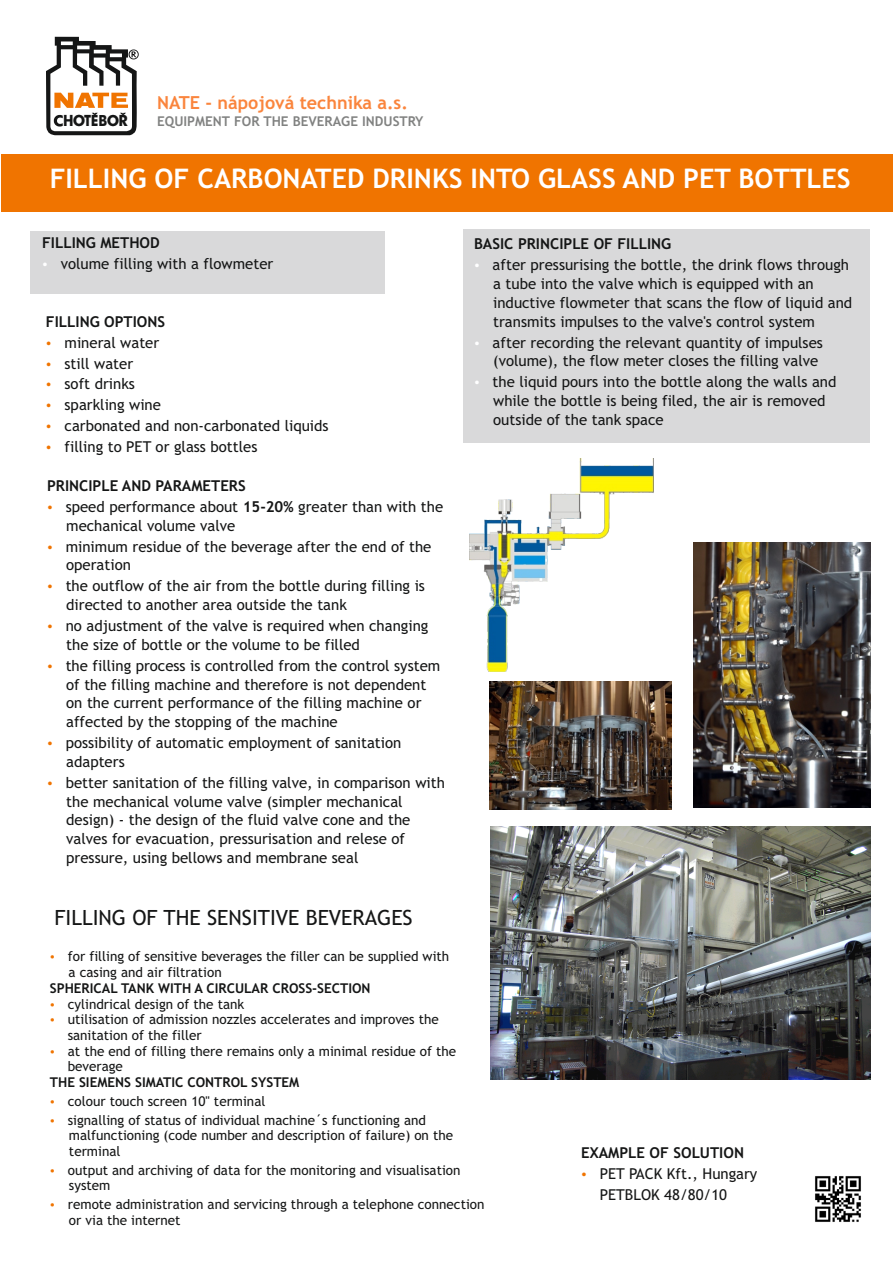
<style>
.page{position:relative;width:893px;height:1263px;background:#fff}
.page>*{position:absolute;margin:0;border:0;box-sizing:border-box;transform-origin:0 0}
.t1{font:700 27px "Trebuchet MS";color:#fff}
.t2{font:21px "Trebuchet MS";color:#151616}
.t3{font:700 18px "Trebuchet MS";color:#fa853d}
.t4{font:700 15.45px "Futura BT";color:#151616;scale:.84 1}
.t5{font:15px/18.8px "Trebuchet MS";color:#151616}
.t6{font:700 15px "Trebuchet MS";color:#151616}
.t7{font:13.5px/15.8px "Trebuchet MS";color:#151616}
.t8{font:700 13.5px "Trebuchet MS";color:#151616}
.t9{font:700 13.5px "Trebuchet MS";color:#818281}
.s1{font-size:15.3px}
.s2{font-weight:700}
</style>
<div class="page">
<svg style="left:46px;top:37px;width:93px;height:98px"></svg>
<div style="left:1px;top:154px;width:892px;height:58px;background:#f07400"></div>
<div style="left:30px;top:231px;width:355px;height:63px;background:#d9d9da"></div>
<div style="left:463px;top:229px;width:407px;height:213px;background:#d9d9da"></div>
<img style="left:469px;top:458px;width:185px;height:214px">
<img style="left:490px;top:681px;width:181px;height:128px">
<img style="left:693px;top:542px;width:177px;height:266px">
<img style="left:490px;top:827px;width:380px;height:253px">
<img style="left:815px;top:1176px;width:46px;height:46px">
<p class="t3" style="left:157px;top:96px;width:252px">NATE - nápojová technika a.s.</p>
<p class="t4" style="left:63px;top:114px;width:79px">HOTE<span class="s1">BO</span>R</p>
<p class="t9" style="left:157px;top:116px;width:268px">EQUIPMENT FOR THE BEVERAGE INDUSTRY</p>
<h1 class="t1" style="left:50px;top:168px;width:802px">FILLING OF CARBONATED DRINKS INTO GLASS AND PET BOTTLES</h1>
<p class="t6" style="left:42px;top:237px;width:119px">FILLING METHOD</p>
<p class="t5" style="left:61px;top:256px;width:214px">volume filling with a flowmeter</p>
<p class="t6" style="left:46px;top:316px;width:121px">FILLING OPTIONS</p>
<p class="t5" style="left:65px;top:333px;width:266px;line-height:20.9px">mineral water<br>still water<br>soft drinks<br>sparkling wine<br>carbonated and non-carbonated liquids filling to PET or glass bottles</p>
<p class="t5" style="left:66px;top:476px;width:379px;line-height:20.9px;text-indent:-19px"><span class="s2">PRINCIPLE AND PARAMETERS<br></span>speed performance about <span class="s2">15-20%</span> greater than with the</p>
<p class="t5" style="left:66px;top:516px;width:367px;line-height:20.9px">mechanical volume valve<br>minimum residue of the beverage after the end of the</p>
<p class="t5" style="left:66px;top:556px;width:361px;line-height:20.9px">operation<br>the outflow of the air from the bottle during filling is</p>
<p class="t5" style="left:66px;top:596px;width:364px;line-height:20.9px">directed to another area outside the tank<br>no adjustment of the valve is required when changing</p>
<p class="t5" style="left:66px;top:635px;width:376px;line-height:20.9px">the size of bottle or the volume to be filled<br>the filling process is controlled from the control system</p>
<p class="t5" style="left:66px;top:676px;width:362px">of the filling machine and therefore is not dependent on the current performance of the filling machine or affected by the stopping of the machine</p>
<p class="t5" style="left:66px;top:735px;width:337px">possibility of automatic employment of sanitation adapters</p>
<p class="t5" style="left:66px;top:774px;width:381px">better sanitation of the filling valve, in comparison with the mechanical volume valve (simpler mechanical design) - the design of the fluid valve cone and the valves for evacuation, pressurisation and relese of pressure, using bellows and membrane seal</p>
<h2 class="t2" style="left:55px;top:910px;width:360px">FILLING OF THE SENSITIVE BEVERAGES</h2>
<p class="t6" style="left:474px;top:238px;width:199px">BASIC PRINCIPLE OF FILLING</p>
<p class="t5" style="left:493px;top:257px;width:361px">after pressurising the bottle, the drink flows through a tube into the valve which is equipped with an inductive flowmeter that scans the flow of liquid and transmits impulses to the valve's control system</p>
<p class="t5" style="left:493px;top:334px;width:332px">after recording the relevant quantity of impulses (volume), the flow meter closes the filling valve</p>
<p class="t5" style="left:493px;top:374px;width:345px">the liquid pours into the bottle along the walls and while the bottle is being filed, the air is removed outside of the tank space</p>
<p class="t7" style="left:68px;top:950px;width:383px">for filling of sensitive beverages the filler can be supplied with a casing and air filtration</p>
<p class="t8" style="left:50px;top:983px;width:322px">SPHERICAL TANK WITH A CIRCULAR CROSS-SECTION</p>
<p class="t7" style="left:68px;top:997px;width:390px">cylindrical design of the tank<br>utilisation of admission nozzles accelerates and improves the sanitation of the filler<br>at the end of filling there remains only a minimal residue of the beverage</p>
<p class="t7" style="left:68px;top:1093px;width:360px;line-height:18.8px">colour touch screen 10" terminal<br>signalling of status of individual machine´s functioning and</p>
<p class="t7" style="left:69px;top:1129px;width:386px">malfunctioning (code number and description of failure) on the terminal</p>
<p class="t7" style="left:68px;top:1163px;width:394px">output and archiving of data for the monitoring and visualisation system</p>
<p class="t7" style="left:68px;top:1198px;width:418px">remote administration and servicing through a telephone connection or via the internet</p>
<p class="t8" style="left:50px;top:1077px;width:251px">THE SIEMENS SIMATIC CONTROL SYSTEM</p>
<p class="t6" style="left:581px;top:1147px;width:164px">EXAMPLE OF SOLUTION</p>
<p class="t5" style="left:600px;top:1164px;width:159px;line-height:20.9px">PET PACK Kft., Hungary<br>PETBLOK 48/80/10</p>
</div>
